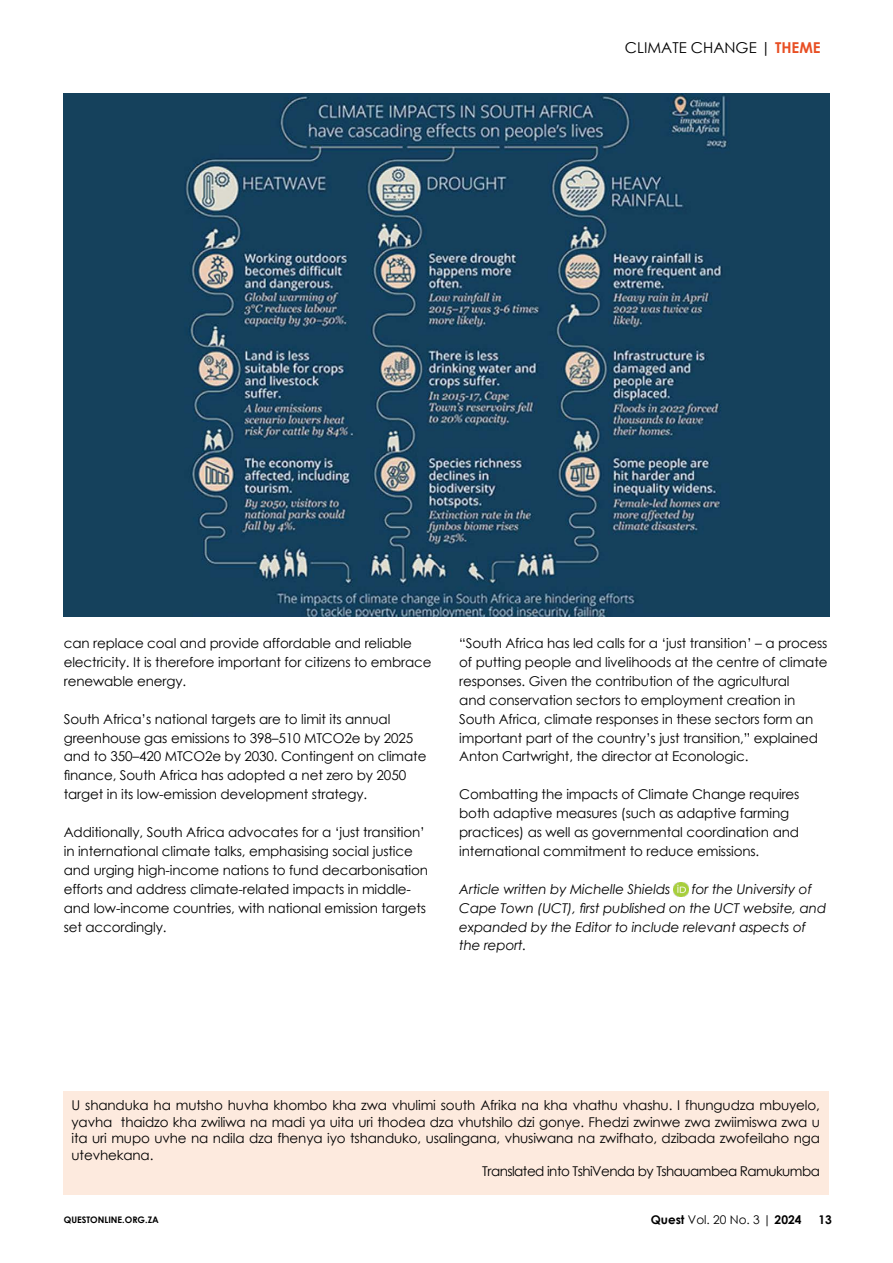
<style>
.page{position:relative;width:893px;height:1263px;background:#fff}
.page>*{position:absolute;margin:0;border:0;box-sizing:border-box;transform-origin:0 0}
.t1{font:15px "Century Gothic";color:#000}
.t2{font:13.5px/18.9px "Century Gothic";letter-spacing:-.01em;color:#000}
.t3{font:italic 13.5px/18.9px "Century Gothic";letter-spacing:-.01em;color:#000}
.t4{font:13.5px "Century Gothic";letter-spacing:-.04em;color:#000}
.t5{font:12px "Century Gothic";color:#000}
.t6{font:700 12px "Century Gothic";color:#000}
.t7{font:700 9px "Century Gothic";color:#000}
.s1{font-weight:700;color:#e84f24}
.s2{font-weight:700}
</style>
<div class="page">
<img style="left:64px;top:94px;width:765px;height:523px">
<img style="left:674px;top:882px;width:14px;height:15px">
<div style="left:63px;top:1091px;width:765px;height:104px;background:#fdeade"></div>
<p class="t1" style="left:625px;top:37px;width:197px">CLIMATE CHANGE | <span class="s1">THEME</span></p>
<p class="t2" style="left:64px;top:633px;width:369px">can replace coal and provide affordable and reliable electricity. It is therefore important for citizens to embrace renewable energy.</p>
<p class="t2" style="left:64px;top:709px;width:364px">South Africa’s national targets are to limit its annual greenhouse gas emissions to 398–510 MTCO2e by 2025 and to 350–420 MTCO2e by 2030. Contingent on climate finance, South Africa has adopted a net zero by 2050 target in its low-emission development strategy.</p>
<p class="t2" style="left:64px;top:822px;width:366px">Additionally, South Africa advocates for a ‘just transition’ in international climate talks, emphasising social justice and urging high-income nations to fund decarbonisation efforts and address climate-related impacts in middle&shy;and low-income countries, with national emission targets set accordingly.</p>
<p class="t2" style="left:459px;top:633px;width:370px">“South Africa has led calls for a ‘just transition’ – a process of putting people and livelihoods at the centre of climate responses. Given the contribution of the agricultural<br>and conservation sectors to employment creation in South Africa, climate responses in these sectors form an important part of the country’s just transition,” explained Anton Cartwright, the director at Econologic.</p>
<p class="t2" style="left:459px;top:785px;width:342px">Combatting the impacts of Climate Change requires both adaptive measures (such as adaptive farming practices) as well as governmental coordination and international commitment to reduce emissions.</p>
<p class="t3" style="left:459px;top:879px;width:213px">Article written by Michelle Shields</p>
<p class="t3" style="left:459px;top:879px;width:368px;text-indent:232px">for the University of Cape Town (UCT), first published on the UCT website, and expanded by the Editor to include relevant aspects of the report.</p>
<p class="t2" style="left:72px;top:1096px;width:750px">U shanduka ha mutsho huvha khombo kha zwa vhulimi south Afrika na kha vhathu vhashu. I fhungudza mbuyelo,</p>
<p class="t2" style="left:72px;top:1112px;width:750px">yavha thaidzo kha zwiliwa na madi ya uita uri thodea dza vhutshilo dzi gonye. Fhedzi zwinwe zwa zwiimiswa zwa u</p>
<p class="t2" style="left:72px;top:1129px;width:750px">ita uri mupo uvhe na ndila dza fhenya iyo tshanduko, usalingana, vhusiwana na zwifhato, dzibada zwofeilaho nga</p>
<p class="t2" style="left:72px;top:1145px;width:83px">utevhekana.</p>
<p class="t4" style="left:482px;top:1162px;width:339px">Translated into TshiVenda by Tshauambea Ramukumba</p>
<p class="t7" style="left:64px;top:1213px;width:97px">QUESTONLINE.ORG.ZA</p>
<p class="t5" style="left:651px;top:1211px;width:152px"><span class="s2">Quest</span> Vol. 20 No. 3 | <span class="s2">2024</span></p>
<p class="t6" style="left:818px;top:1210px;width:15px">13</p>
</div>
